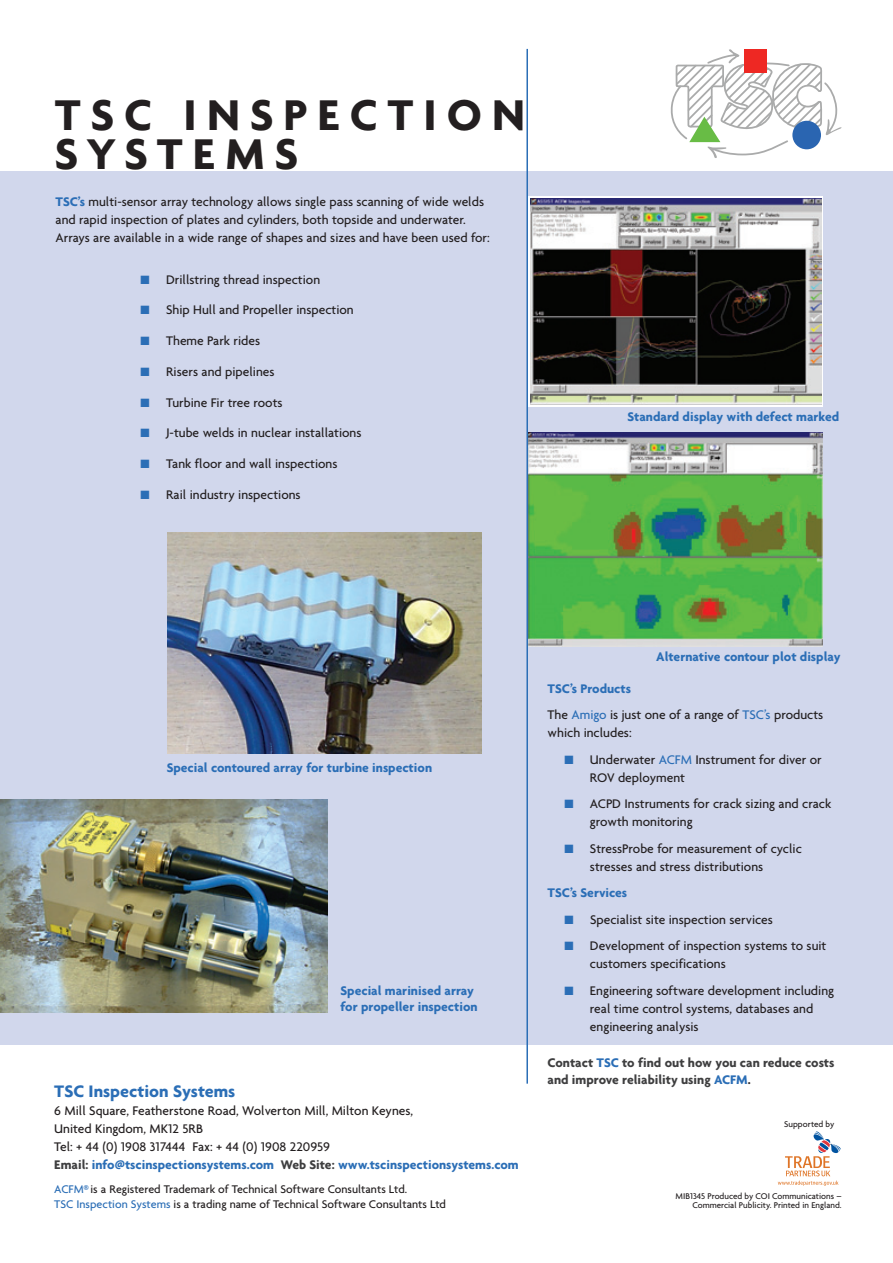
<style>
.page{position:relative;width:893px;height:1263px;background:#fff}
.page>*{position:absolute;margin:0;border:0;box-sizing:border-box;transform-origin:0 0}
.t1{font:700 46.5px/39px "Agenda";letter-spacing:.22em;color:#231f20}
.t2{font:700 18px "Agenda";color:#2b6eb6}
.t3{font:500 13.5px/18px "Agenda";color:#231f20}
.t4{font:700 13.5px/16.2px "Agenda";color:#2b6eb6}
.t5{font:700 13.5px/16.2px "Agenda";color:#3e3e3f}
.t6{font:500 12px/15px "Agenda";color:#231f20}
.t7{font:500 9px/9px "Agenda";color:#231f20;text-align:right}
.s1{font-weight:700;color:#2b6eb6}
.s2{color:#2b6eb6}
.s3{font-weight:700;color:#3e3e3f}
.s4{color:#231f20}
</style>
<div class="page">
<div style="left:0;top:171px;width:892px;height:874px;background:#d1d7ec"></div>
<img style="left:168px;top:532px;width:313px;height:221px">
<svg style="left:670px;top:49px;width:171px;height:109px"></svg>
<div style="left:792px;top:121px;width:29px;height:28px;background:#2a65b1;border-radius:50%"></div>
<img style="left:0;top:799px;width:327px;height:213px">
<svg style="left:777px;top:1131px;width:63px;height:55px"></svg>
<img style="left:528px;top:433px;width:294px;height:213px">
<div style="left:527px;top:197px;width:295px;height:210px;background:#fff"></div>
<img style="left:530px;top:198px;width:291px;height:207px">
<hr style="left:526px;top:49px;width:2px;height:1035px;background:#2b6eb6">
<h1 class="t1" style="left:55px;top:99px;width:472px">TSC INSPECTION<br>SYSTEMS</h1>
<p class="t3" style="left:56px;top:194px;width:436px"><span class="s1">TSC’s</span> multi-sensor array technology allows single pass scanning of wide welds and rapid inspection of plates and cylinders, both topside and underwater.<br>Arrays are available in a wide range of shapes and sizes and have been used for:</p>
<p class="t3" style="left:141px;top:271px;width:181px"><span class="s2">■</span> Drillstring thread inspection</p>
<p class="t3" style="left:141px;top:302px;width:215px"><span class="s2">■</span> Ship Hull and Propeller inspection</p>
<p class="t3" style="left:141px;top:333px;width:121px"><span class="s2">■</span> Theme Park rides</p>
<p class="t3" style="left:141px;top:364px;width:135px"><span class="s2">■</span> Risers and pipelines</p>
<p class="t3" style="left:141px;top:394px;width:143px"><span class="s2">■</span> Turbine Fir tree roots</p>
<p class="t3" style="left:141px;top:425px;width:222px"><span class="s2">■</span> J-tube welds in nuclear installations</p>
<p class="t3" style="left:141px;top:456px;width:198px"><span class="s2">■</span> Tank floor and wall inspections</p>
<p class="t3" style="left:141px;top:487px;width:161px"><span class="s2">■</span> Rail industry inspections</p>
<p class="t4" style="left:627px;top:410px;width:213px">Standard display with defect marked</p>
<p class="t4" style="left:167px;top:760px;width:267px">Special contoured array for turbine inspection</p>
<p class="t4" style="left:340px;top:983px;width:138px">Special marinised array for propeller inspection</p>
<h2 class="t2" style="left:54px;top:1084px;width:182px">TSC Inspection Systems</h2>
<p class="t3" style="left:54px;top:1103px;width:466px">6 Mill Square, Featherstone Road, Wolverton Mill, Milton Keynes,<br>United Kingdom, MK12 5RB<br>Tel: + 44 (0) 1908 317444 Fax: + 44 (0) 1908 220959<br><span class="s3">Email:</span> <span class="s1">info@tscinspectionsystems.com</span> <span class="s3">Web Site:</span> <span class="s1">www.tscinspectionsystems.com</span></p>
<p class="t6" style="left:54px;top:1183px;width:393px"><span class="s2">ACFM®</span> is a Registered Trademark of Technical Software Consultants Ltd.<br><span class="s2">TSC Inspection Systems</span> is a trading name of Technical Software Consultants Ltd</p>
<p class="t4" style="left:656px;top:650px;width:186px">Alternative contour plot display</p>
<p class="t3" style="left:547px;top:676px;width:277px;line-height:26.5px"><span class="s1">TSC’s Products<br></span>The <span class="s2">Amigo</span> is just one of a range of <span class="s2">TSC’s</span> products</p>
<p class="t3" style="left:547px;top:725px;width:86px">which includes:</p>
<p class="t3" style="left:590px;top:751px;width:233px;text-indent:-25px"><span class="s2">■</span> Underwater <span class="s2">ACFM</span> Instrument for diver or<br>ROV deployment</p>
<p class="t3" style="left:590px;top:796px;width:243px;text-indent:-25px"><span class="s2">■</span> ACPD Instruments for crack sizing and crack growth monitoring</p>
<p class="t3" style="left:590px;top:840px;width:213px;text-indent:-25px"><span class="s2">■</span> StressProbe for measurement of cyclic stresses and stress distributions</p>
<p class="t4" style="left:547px;top:886px;width:81px">TSC’s Services</p>
<p class="t3" style="left:564px;top:911px;width:210px"><span class="s2">■</span> Specialist site inspection services</p>
<p class="t3" style="left:590px;top:938px;width:238px;text-indent:-25px"><span class="s2">■</span> Development of inspection systems to suit customers specifications</p>
<p class="t3" style="left:590px;top:982px;width:246px;text-indent:-25px"><span class="s2">■</span> Engineering software development including real time control systems, databases and engineering analysis</p>
<p class="t5" style="left:547px;top:1056px;width:288px">Contact <span class="s2">TSC</span> to find out how you can reduce costs and improve reliability using <span class="s2">ACFM</span><span class="s4">.</span></p>
<p class="t7" style="left:784px;top:1120px;width:52px">Supported by</p>
<p class="t7" style="left:675px;top:1193px;width:167px">MIB1345 Produced by COI Communications –<br>Commercial Publicity. Printed in England.</p>
</div>
